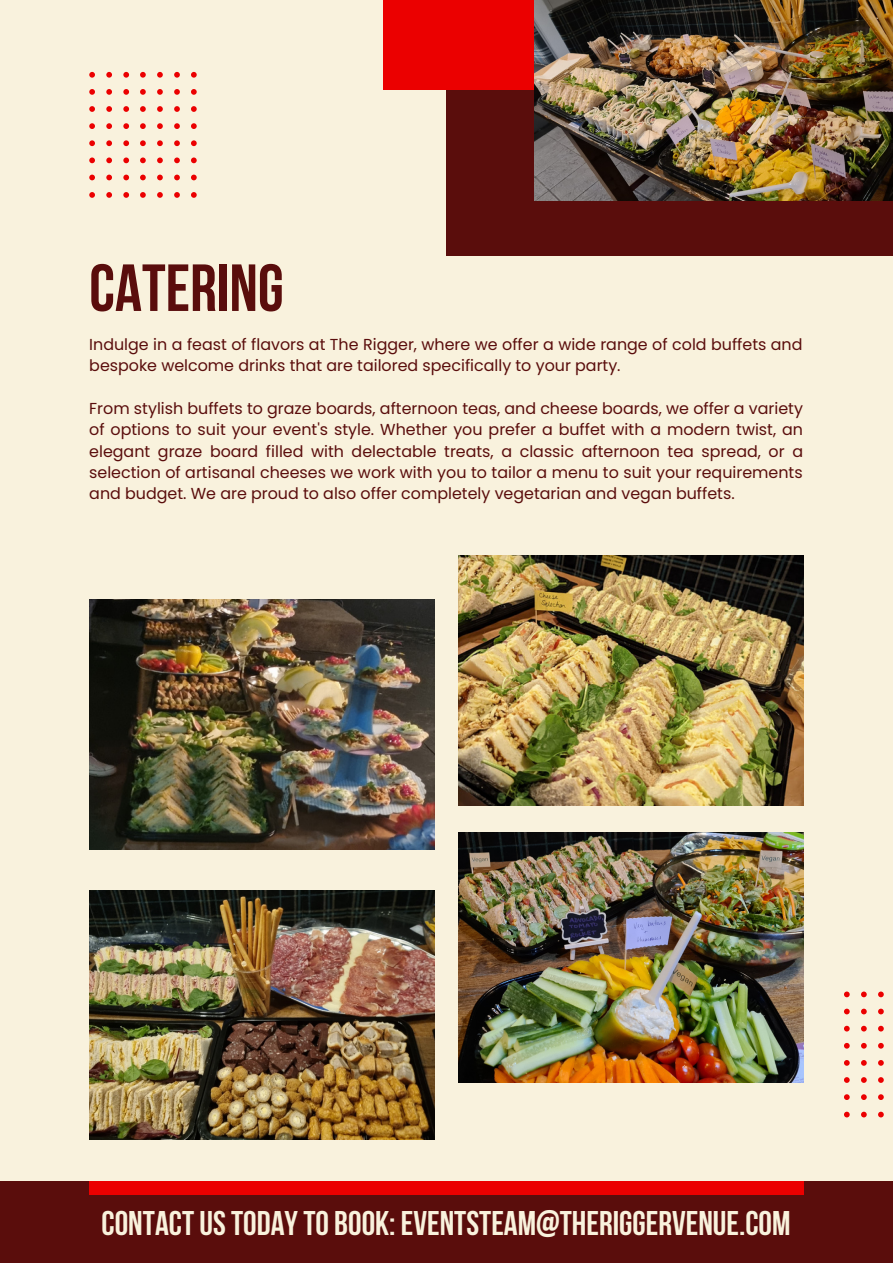
<style>
.page{position:relative;width:893px;height:1264px;background:#fff}
.page>*{position:absolute;margin:0;border:0;box-sizing:border-box;transform-origin:0 0}
.t1{font:700 66.45px "Bebas Neue";color:#5a0d0c}
.t2{font:700 34.05px "Bebas Neue";color:#f9f2dd}
.t3{font:15.9px/21.3px "Poppins";color:#5a0d0c}
</style>
<div class="page">
<div style="left:0;top:0;width:892px;height:1262px;background:#f9f2dd"></div>
<div style="left:446px;top:0;width:446px;height:255px;background:#5a0d0c"></div>
<img style="left:89px;top:599px;width:345px;height:250px">
<img style="left:458px;top:555px;width:345px;height:250px">
<div style="left:0;top:1181px;width:892px;height:81px;background:#5a0d0c"></div>
<div style="left:89px;top:1181px;width:714px;height:13px;background:#eb0000"></div>
<div style="left:383px;top:0;width:151px;height:89px;background:#eb0000"></div>
<svg style="left:89px;top:72px;width:108px;height:126px"></svg>
<svg style="left:844px;top:991px;width:40px;height:127px"></svg>
<img style="left:458px;top:833px;width:344px;height:249px">
<img style="left:89px;top:890px;width:345px;height:249px">
<img style="left:534px;top:0;width:358px;height:200px">
<p class="t1" style="left:89px;top:261px;width:196px">CATERING</p>
<p class="t3" style="left:89px;top:333px;width:714px">Indulge in a feast of flavors at The Rigger, where we offer a wide range of cold buffets and bespoke welcome drinks that are tailored specifically to your party.</p>
<p class="t3" style="left:89px;top:397px;width:715px;text-align:justify">From stylish buffets to graze boards, afternoon teas, and cheese boards, we offer a variety of options to suit your event's style. Whether you prefer a buffet with a modern twist, an elegant graze board filled with delectable treats, a classic afternoon tea spread, or a selection of artisanal cheeses we work with you to tailor a menu to suit your requirements and budget. We are proud to also offer completely vegetarian and vegan buffets.</p>
<p class="t2" style="left:102px;top:1209px;width:690px">CONTACTUSTODAYTO BOOK: EVENTSTEAM@THERIGGERVENUE.COM</p>
</div>
